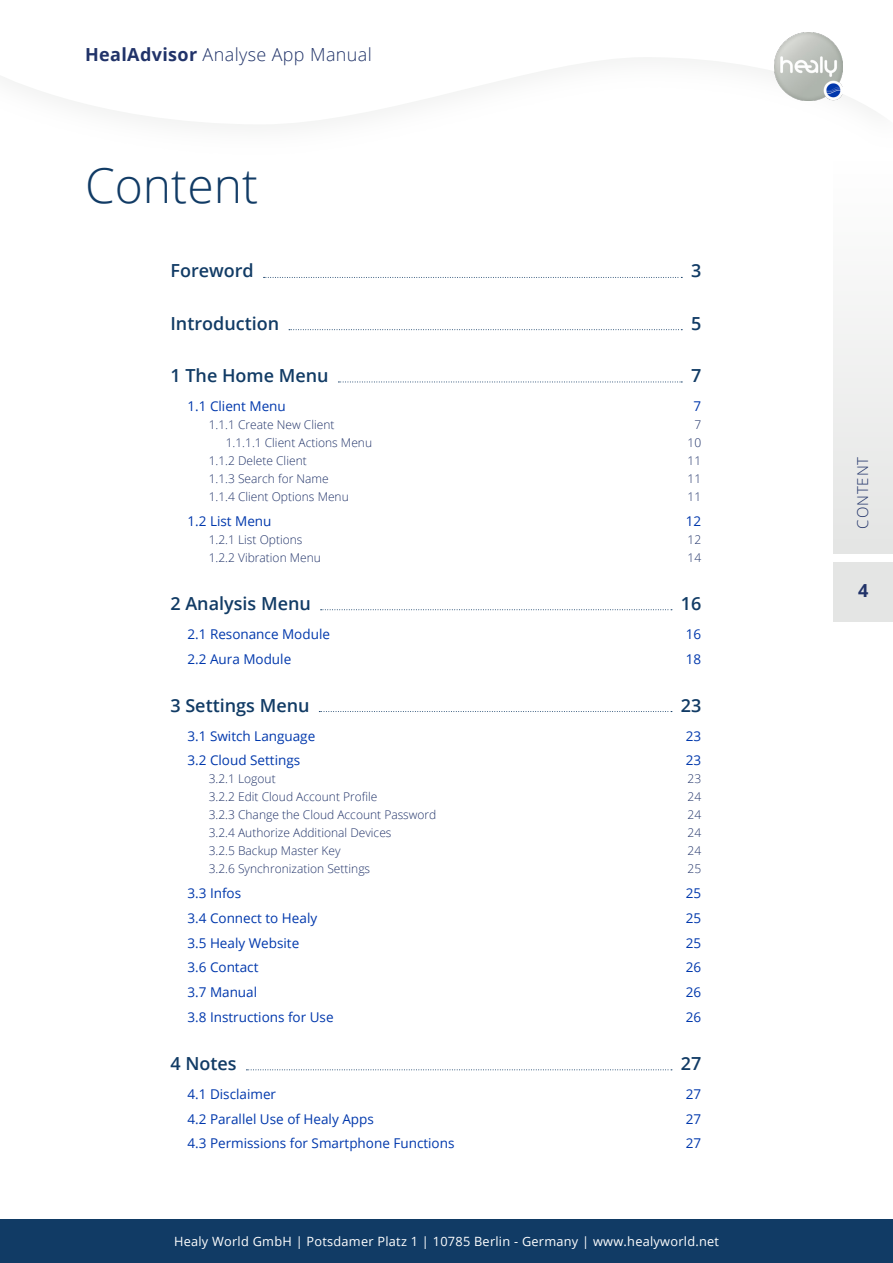
<style>
.page{position:relative;width:893px;height:1263px;background:#fff}
.page>*{position:absolute;margin:0;border:0;box-sizing:border-box;transform-origin:0 0}
.B_Ü1_Kopie{font:300 48px "Open Sans";color:#113b65}
.t1{font:600 18px "Open Sans";color:#113b65}
.t2{font:300 18px "Open Sans";letter-spacing:.02em;color:#213369}
.t3{font:700 18px "Open Sans";color:#213369}
.t4{font:300 15px "Open Sans";letter-spacing:.06em;color:#213369}
.t5{font:13.5px "Open Sans";color:#0038ac}
.t6{font:12.75px "Open Sans";letter-spacing:.02em;color:#fff}
.t7{font:300 12px "Open Sans";color:#213369}
.s1{font-weight:700}
</style>
<div class="page">
<div style="left:833px;top:161px;width:60px;height:392px;background:linear-gradient(to right,#f1f1f1,#f1f1f1)"></div>
<div style="left:833px;top:562px;width:60px;height:59px;background:#e4e5e4"></div>
<div style="left:0;top:1219px;width:893px;height:44px;background:#113b65"></div>
<svg style="left:4px;top:58px;width:867px;height:66px"></svg>
<img style="left:774px;top:32px;width:69px;height:69px">
<svg style="left:264px;top:277px;width:418px;height:1px"></svg>
<svg style="left:289px;top:329px;width:393px;height:1px"></svg>
<svg style="left:338px;top:382px;width:344px;height:1px"></svg>
<svg style="left:321px;top:609px;width:351px;height:1px"></svg>
<svg style="left:319px;top:711px;width:353px;height:1px"></svg>
<svg style="left:246px;top:1069px;width:426px;height:1px"></svg>
<h2 class="t2" style="left:85px;top:43px;width:288px"><span class="s1">HealAdvisor</span> Analyse App Manual</h2>
<p class="B_Ü1_Kopie" style="left:85px;top:152px;width:175px">Content</p>
<p class="t1" style="left:170px;top:259px;width:85px">Foreword</p>
<p class="t1" style="left:691px;top:259px;width:12px">3</p>
<p class="t1" style="left:170px;top:311px;width:110px">Introduction</p>
<p class="t1" style="left:691px;top:311px;width:12px">5</p>
<p class="t1" style="left:170px;top:363px;width:160px">1 The Home Menu</p>
<p class="t1" style="left:691px;top:363px;width:12px">7</p>
<p class="t5" style="left:187px;top:397px;width:100px">1.1 Client Menu</p>
<p class="t5" style="left:694px;top:397px;width:9px">7</p>
<p class="t7" style="left:209px;top:416px;width:127px">1.1.1 Create New Client</p>
<p class="t7" style="left:694px;top:416px;width:8px">7</p>
<p class="t7" style="left:226px;top:434px;width:148px">1.1.1.1 Client Actions Menu</p>
<p class="t7" style="left:688px;top:434px;width:15px">10</p>
<p class="t7" style="left:209px;top:452px;width:100px">1.1.2 Delete Client</p>
<p class="t7" style="left:688px;top:452px;width:15px">11</p>
<p class="t7" style="left:209px;top:470px;width:122px">1.1.3 Search for Name</p>
<p class="t7" style="left:688px;top:470px;width:15px">11</p>
<p class="t7" style="left:209px;top:488px;width:142px">1.1.4 Client Options Menu</p>
<p class="t7" style="left:688px;top:488px;width:15px">11</p>
<p class="t5" style="left:187px;top:512px;width:86px">1.2 List Menu</p>
<p class="t5" style="left:686px;top:512px;width:17px">12</p>
<p class="t7" style="left:209px;top:531px;width:95px">1.2.1 List Options</p>
<p class="t7" style="left:688px;top:531px;width:15px">12</p>
<p class="t7" style="left:209px;top:549px;width:114px">1.2.2 Vibration Menu</p>
<p class="t7" style="left:688px;top:549px;width:15px">14</p>
<p class="t1" style="left:170px;top:591px;width:142px">2 Analysis Menu</p>
<p class="t1" style="left:681px;top:591px;width:22px">16</p>
<p class="t5" style="left:187px;top:625px;width:144px">2.1 Resonance Module</p>
<p class="t5" style="left:686px;top:625px;width:17px">16</p>
<p class="t5" style="left:187px;top:649px;width:105px">2.2 Aura Module</p>
<p class="t5" style="left:686px;top:649px;width:17px">18</p>
<p class="t1" style="left:170px;top:693px;width:141px">3 Settings Menu</p>
<p class="t1" style="left:681px;top:693px;width:22px">23</p>
<p class="t5" style="left:187px;top:726px;width:129px">3.1 Switch Language</p>
<p class="t5" style="left:686px;top:726px;width:17px">23</p>
<p class="t5" style="left:187px;top:751px;width:114px">3.2 Cloud Settings</p>
<p class="t5" style="left:686px;top:751px;width:17px">23</p>
<p class="t7" style="left:209px;top:771px;width:68px">3.2.1 Logout</p>
<p class="t7" style="left:688px;top:771px;width:15px">23</p>
<p class="t7" style="left:209px;top:789px;width:170px">3.2.2 Edit Cloud Account Profile</p>
<p class="t7" style="left:688px;top:789px;width:15px">24</p>
<p class="t7" style="left:209px;top:807px;width:229px">3.2.3 Change the Cloud Account Password</p>
<p class="t7" style="left:688px;top:807px;width:15px">24</p>
<p class="t7" style="left:209px;top:825px;width:184px">3.2.4 Authorize Additional Devices</p>
<p class="t7" style="left:688px;top:825px;width:15px">24</p>
<p class="t7" style="left:209px;top:843px;width:133px">3.2.5 Backup Master Key</p>
<p class="t7" style="left:688px;top:843px;width:15px">24</p>
<p class="t7" style="left:209px;top:861px;width:163px">3.2.6 Synchronization Settings</p>
<p class="t7" style="left:688px;top:861px;width:15px">25</p>
<p class="t5" style="left:187px;top:884px;width:55px">3.3 Infos</p>
<p class="t5" style="left:686px;top:884px;width:17px">25</p>
<p class="t5" style="left:187px;top:909px;width:131px">3.4 Connect to Healy</p>
<p class="t5" style="left:686px;top:909px;width:17px">25</p>
<p class="t5" style="left:187px;top:933px;width:113px">3.5 Healy Website</p>
<p class="t5" style="left:686px;top:933px;width:17px">25</p>
<p class="t5" style="left:187px;top:958px;width:72px">3.6 Contact</p>
<p class="t5" style="left:686px;top:958px;width:17px">26</p>
<p class="t5" style="left:187px;top:983px;width:71px">3.7 Manual</p>
<p class="t5" style="left:686px;top:983px;width:17px">26</p>
<p class="t5" style="left:187px;top:1008px;width:148px">3.8 Instructions for Use</p>
<p class="t5" style="left:686px;top:1008px;width:17px">26</p>
<p class="t1" style="left:170px;top:1051px;width:68px">4 Notes</p>
<p class="t1" style="left:681px;top:1051px;width:22px">27</p>
<p class="t5" style="left:187px;top:1085px;width:90px">4.1 Disclaimer</p>
<p class="t5" style="left:686px;top:1085px;width:17px">27</p>
<p class="t5" style="left:187px;top:1109px;width:188px">4.2 Parallel Use of Healy Apps</p>
<p class="t5" style="left:686px;top:1109px;width:17px">27</p>
<p class="t5" style="left:187px;top:1134px;width:269px">4.3 Permissions for Smartphone Functions</p>
<p class="t5" style="left:686px;top:1134px;width:17px">27</p>
<p class="t6" style="left:174px;top:1233px;width:546px">Healy World GmbH | Potsdamer Platz 1 | 10785 Berlin - Germany | www.healyworld.net</p>
<p class="t4" style="left:852px;top:529px;width:73px;rotate:-90deg">CONTENT</p>
<h2 class="t3" style="left:858px;top:578px;width:12px">4</h2>
</div>
